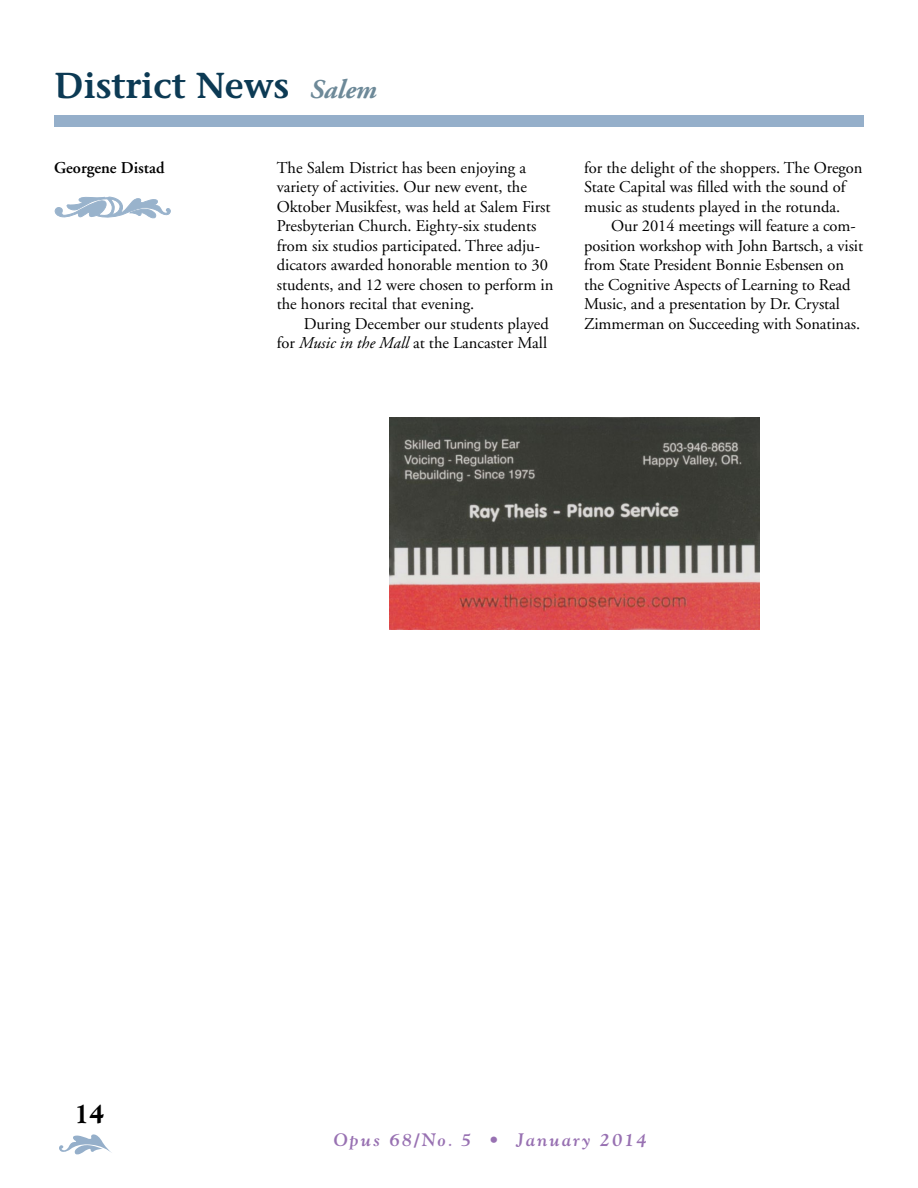
<style>
.page{position:relative;width:918px;height:1188px;background:#fff}
.page>*{position:absolute;margin:0;border:0;box-sizing:border-box;transform-origin:0 0}
.t1{font:600 36px "Stone Informal";color:#0c3a54}
.t2{font:800 27px "Goudy";color:#000}
.t3{font:italic 700 18px "Goudy";letter-spacing:.125em;color:#9871b2}
.t4{font:16.5px/19.5px "Adobe Garamond";color:#000}
.t5{font:600 16.5px "Adobe Garamond";color:#000}
.s1{font-family:"Adobe Garamond";font-weight:700;font-style:italic;font-size:27px;color:#6d8998}
.s2{font-style:italic}
.s3{font-size:13.5px}
</style>
<div class="page">
<div style="left:54px;top:115px;width:810px;height:11px;background:#95afca"></div>
<svg style="left:59px;top:1134px;width:53px;height:21px"></svg>
<img style="left:389px;top:418px;width:370px;height:212px">
<svg style="left:55px;top:197px;width:116px;height:22px"></svg>
<h1 class="t1" style="left:55px;top:64px;width:324px">District News <span class="s1">Salem</span></h1>
<p class="t5" style="left:54px;top:159px;width:112px">Georgene Distad</p>
<p class="t4" style="left:277px;top:158px;width:278px">The Salem District has been enjoying a variety of activities. Our new event, the Oktober Musikfest, was held at Salem First Presbyterian Church. Eighty-six students from six studios participated. Three adju&shy;dicators awarded honorable mention to 30 students, and 12 were chosen to perform in the honors recital that evening.</p>
<p class="t4" style="left:277px;top:314px;width:273px;text-align:right">During December our students played<br>for <span class="s2">Music in the Mall</span> at the Lancaster Mall</p>
<p class="t4" style="left:584px;top:158px;width:280px">for the delight of the shoppers. The Oregon<br>State Capital was filled with the sound of music as students played in the rotunda.</p>
<p class="t4" style="left:584px;top:217px;width:281px;text-indent:27px">Our 2014 meetings will feature a com&shy;position workshop with John Bartsch, a visit from State President Bonnie Esbensen on the Cognitive Aspects of Learning to Read Music, and a presentation by Dr. Crystal Zimmerman on Succeeding with Sonatinas.</p>
<h2 class="t2" style="left:74px;top:1098px;width:32px">14</h2>
<p class="t3" style="left:334px;top:1129px;width:315px">Opus 68/No<span class="s3">.</span> 5 • January 2014</p>
</div>
